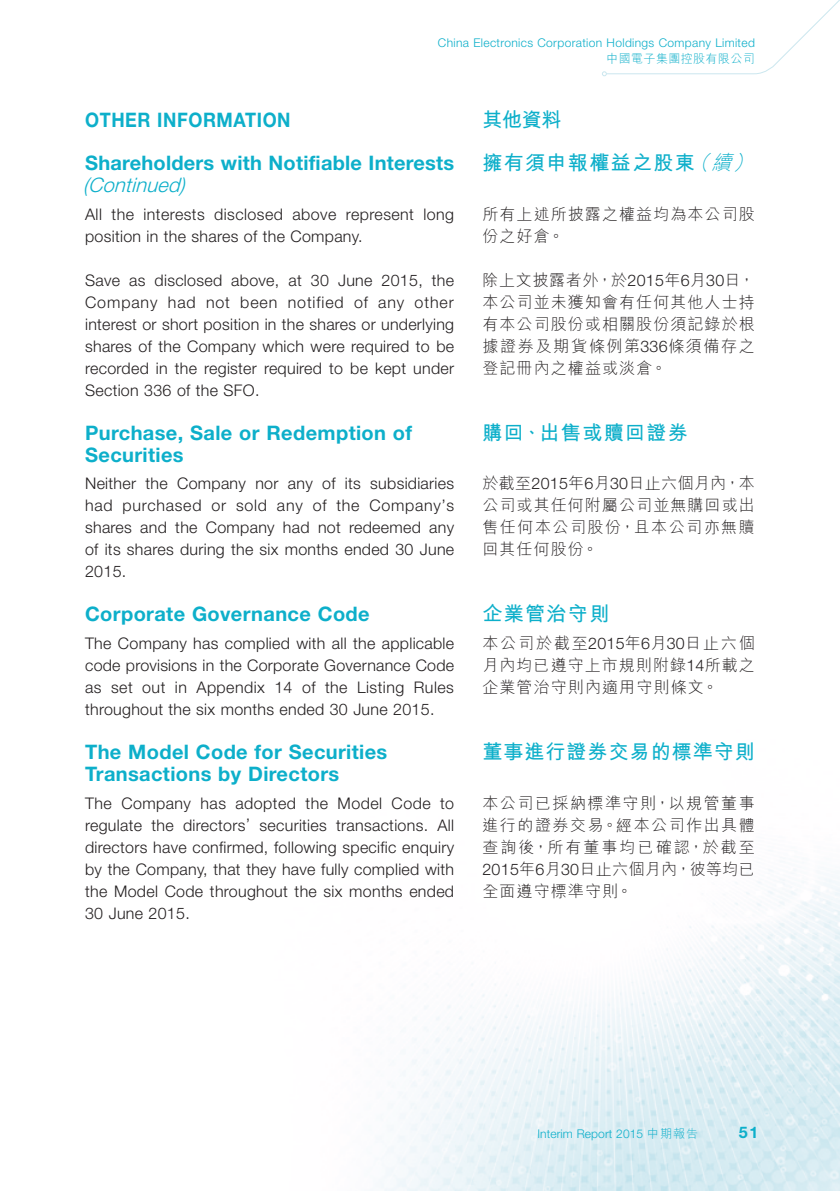
<style>
.page{position:relative;width:840px;height:1191px;background:#fff}
.page>*{position:absolute;margin:0;border:0;box-sizing:border-box;transform-origin:0 0}
.Heading_1{font:700 20px/22px "Helvetica Neue LT Std";letter-spacing:.02em;color:#0dafca}
.C_Heading_1{font:700 20px "M Hei HK";letter-spacing:.07em;color:#0dafca}
.Heading_1-2{font:700 20px "Helvetica Neue LT Std";letter-spacing:.02em;color:#0dafca;scale:.9 1}
.C_Heading_1-2{font:700 20px "M Hei HK";letter-spacing:.05em;color:#0dafca}
.Body_Text{font:300 16px/22px "Helvetica Neue LT Std";letter-spacing:.02em;color:#231f20;text-align:justify}
.C_Body_Text{font:300 16px/22px "M Hei HK";letter-spacing:.07em;color:#231f20;text-align:justify}
.t1{font:700 16px "Helvetica Neue LT Std";color:#0dafca}
.t2{font:300 12px "Helvetica Neue LT Std";letter-spacing:.03em;color:#0dafca}
.t3{font:300 12px "Helvetica Neue LT Std";letter-spacing:.01em;color:#0dafca}
.t4{font:300 12px "M Hei HK";letter-spacing:.035em;color:#0dafca}
.s1{font-weight:300;font-style:italic}
.s2{font-family:"Helvetica Neue LT Std"}
.s3{font-family:"M Hei HK"}
</style>
<div class="page">
<img style="left:380px;top:869px;width:459px;height:322px">
<svg style="left:602px;top:0;width:237px;height:76px"></svg>
<p class="t2" style="left:437px;top:36px;width:318px">China Electronics Corporation Holdings Company Limited</p>
<p class="t4" style="left:606px;top:52px;width:150px">中國電子集團控股有限公司</p>
<p class="Heading_1-2" style="left:85px;top:107px;width:230px">OTHER INFORMATION</p>
<p class="C_Heading_1" style="left:482px;top:105px;width:80px">其他資料</p>
<p class="Heading_1" style="left:83px;top:151px;width:372px">Shareholders with Notifiable Interests <span class="s1">(Continued)</span></p>
<p class="Body_Text" style="left:85px;top:203px;width:370px">All the interests disclosed above represent long position in the shares of the Company.</p>
<p class="Body_Text" style="left:85px;top:269px;width:370px">Save as disclosed above, at 30 June 2015, the Company had not been notified of any other interest or short position in the shares or underlying shares of the Company which were required to be recorded in the register required to be kept under Section 336 of the SFO.</p>
<p class="Heading_1" style="left:85px;top:421px;width:328px">Purchase, Sale or Redemption of<br>Securities</p>
<p class="Body_Text" style="left:85px;top:472px;width:370px">Neither the Company nor any of its subsidiaries had purchased or sold any of the Company’s shares and the Company had not redeemed any of its shares during the six months ended 30 June 2015.</p>
<p class="Heading_1" style="left:85px;top:603px;width:286px">Corporate Governance Code</p>
<p class="Body_Text" style="left:85px;top:632px;width:370px">The Company has complied with all the applicable code provisions in the Corporate Governance Code as set out in Appendix 14 of the Listing Rules throughout the six months ended 30 June 2015.</p>
<p class="Heading_1" style="left:85px;top:740px;width:303px">The Model Code for Securities<br>Transactions by Directors</p>
<p class="Body_Text" style="left:85px;top:792px;width:370px">The Company has adopted the Model Code to regulate the directors’ securities transactions. All directors have confirmed, following specific enquiry by the Company, that they have fully complied with the Model Code throughout the six months ended 30 June 2015.</p>
<p class="C_Heading_1" style="left:482px;top:148px;width:277px">擁有須申報權益之股東<span class="s1">（續）</span></p>
<p class="C_Body_Text" style="left:482px;top:202px;width:274px">所有上述所披露之權益均為本公司股份之好倉。</p>
<p class="C_Body_Text" style="left:482px;top:268px;width:274px">除上文披露者外，於<span class="s2">2015</span>年<span class="s2">6</span>月<span class="s2">30</span>日，本公司並未獲知會有任何其他人士持有本公司股份或相關股份須記錄於根據證券及期貨條例第<span class="s2">336</span>條須備存之登記冊內之權益或淡倉。</p>
<p class="C_Heading_1" style="left:482px;top:418px;width:207px">購回、出售或贖回證券</p>
<p class="C_Body_Text" style="left:482px;top:472px;width:274px">於截至<span class="s2">2015</span>年<span class="s2">6</span>月<span class="s2">30</span>日止六個月內，本公司或其任何附屬公司並無購回或出售任何本公司股份，且本公司亦無贖回其任何股份。</p>
<p class="C_Heading_1" style="left:482px;top:599px;width:128px">企業管治守則</p>
<p class="C_Body_Text" style="left:482px;top:632px;width:274px">本公司於截至<span class="s2">2015</span>年<span class="s2">6</span>月<span class="s2">30</span>日止六個月內均已遵守上市規則附錄<span class="s2">14</span>所載之企業管治守則內適用守則條文。</p>
<p class="C_Heading_1-2" style="left:482px;top:737px;width:274px">董事進行證券交易的標準守則</p>
<p class="C_Body_Text" style="left:482px;top:791px;width:274px">本公司已採納標準守則，以規管董事進行的證券交易。經本公司作出具體查詢後，所有董事均已確認，於截至<span class="s2">2015</span>年<span class="s2">6</span>月<span class="s2">30</span>日止六個月內，彼等均已全面遵守標準守則。</p>
<p class="t3" style="left:537px;top:1126px;width:162px">Interim Report 2015 <span class="s3">中期報告</span></p>
<p class="t1" style="left:738px;top:1122px;width:21px">51</p>
</div>
